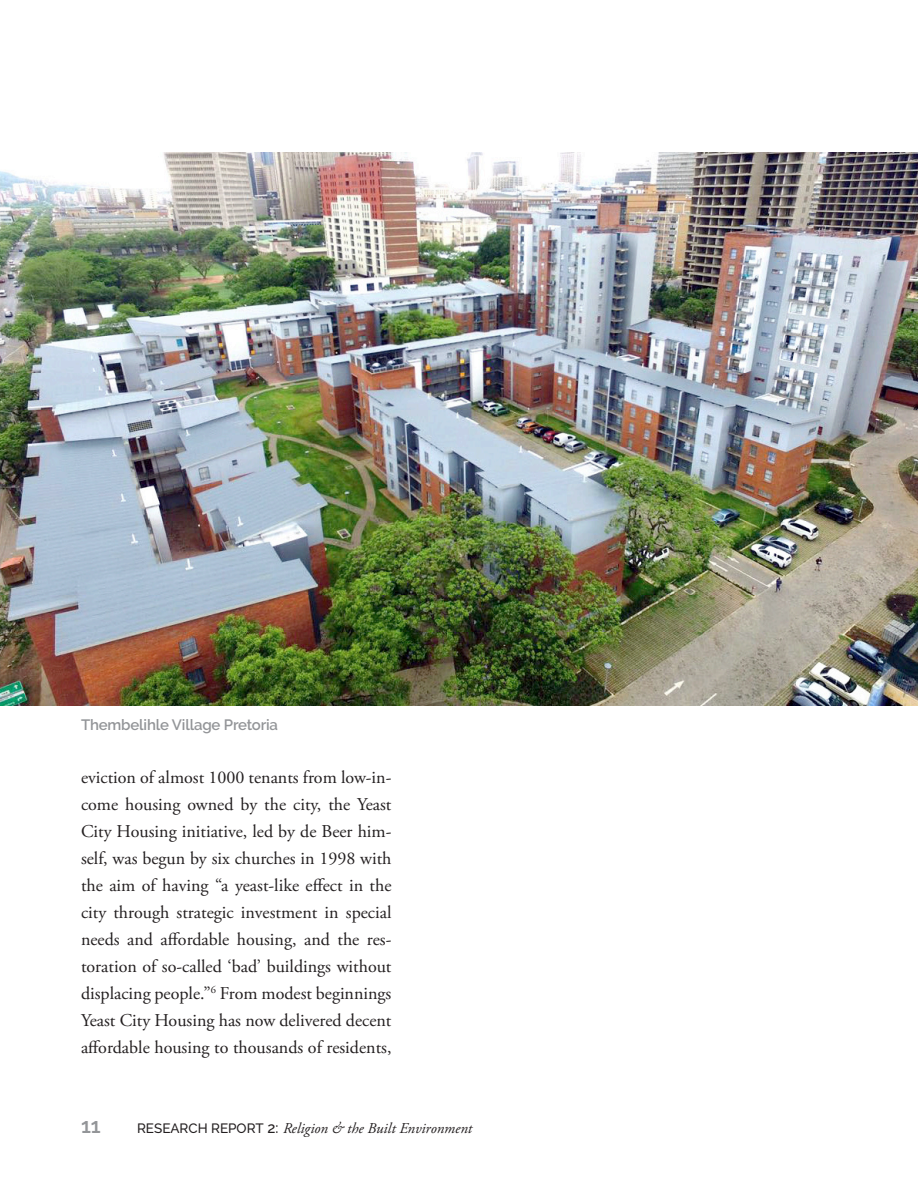
<style>
.page{position:relative;width:918px;height:1188px;background:#fff}
.page>*{position:absolute;margin:0;border:0;box-sizing:border-box;transform-origin:0 0}
.t1{font:600 21px "Raleway";color:#939598}
.t2{font:18px/27px "Adobe Garamond Pro";color:#231f20;text-align:justify}
.t3{font:italic 15px "Adobe Garamond Pro";color:#231f20}
.Heading_1{font:600 15px "Raleway";letter-spacing:-.01em;color:#939598}
.s1{font-family:"Raleway";font-weight:500;font-style:normal;font-size:13.5px}
.s2{font-family:"Raleway";font-weight:500;font-style:normal}
</style>
<div class="page">
<img style="left:0;top:152px;width:918px;height:554px">
<p class="Heading_1" style="left:81px;top:716px;width:199px">Thembelihle Village Pretoria</p>
<p class="t2" style="left:81px;top:764px;width:312px">eviction of almost 1000 tenants from low-in&shy;come housing owned by the city, the Yeast City Housing initiative, led by de Beer him&shy;self, was begun by six churches in 1998 with the aim of having “a yeast-like effect in the city through strategic investment in special needs and affordable housing, and the res&shy;toration of so-called ‘bad’ buildings without displacing people.”<sup>6</sup> From modest beginnings Yeast City Housing has now delivered decent affordable housing to thousands of residents,</p>
<p class="t1" style="left:81px;top:1114px;width:21px">11</p>
<p class="t3" style="left:137px;top:1120px;width:337px"><span class="s1">RESEARCH REPORT</span> <span class="s2">2:</span> Religion &amp; the Built Environment</p>
</div>
